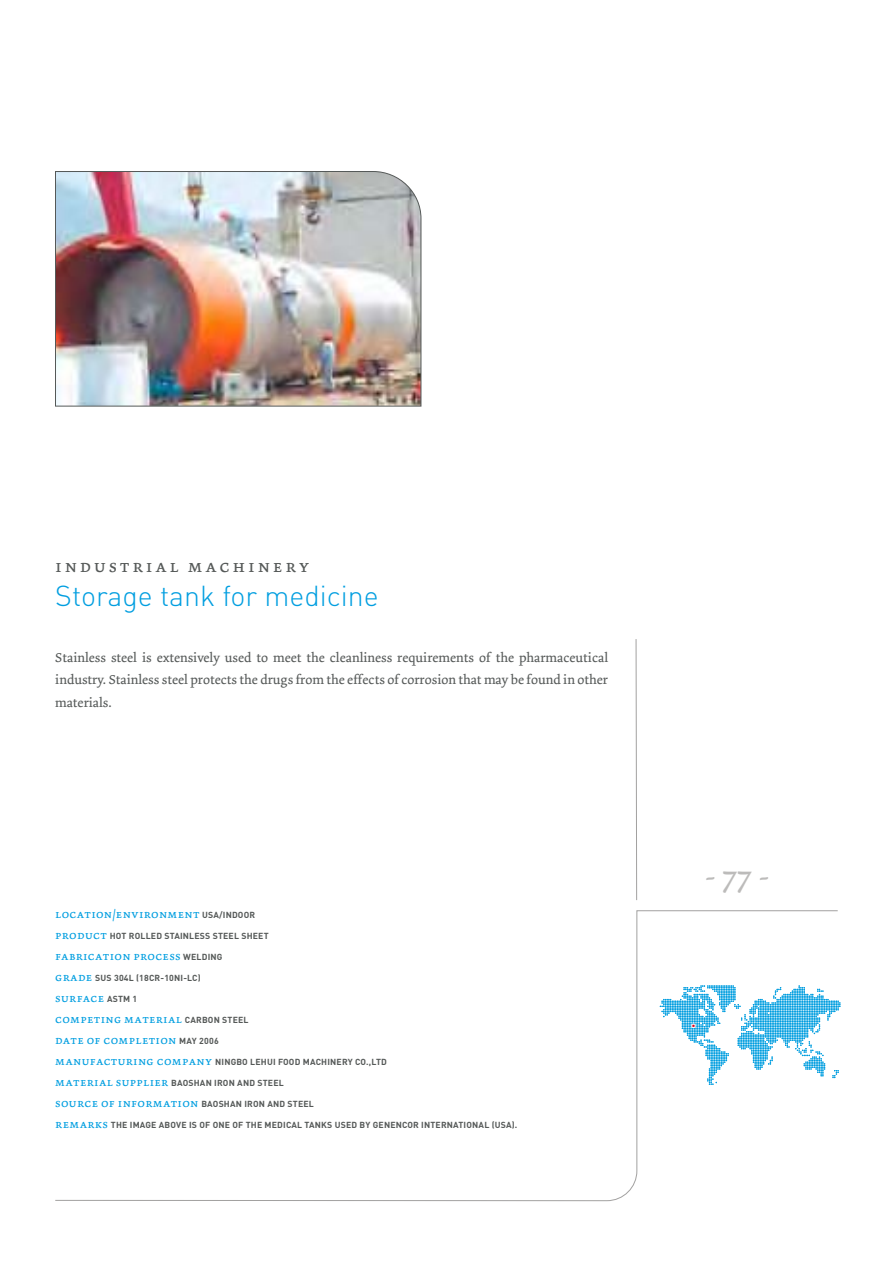
<style>
.page{position:relative;width:893px;height:1263px;background:#fff}
.page>*{position:absolute;margin:0;border:0;box-sizing:border-box;transform-origin:0 0}
.t1{font:33px "Dolly";color:#bcbbba}
.t2{font:300 28.5px "DIN";color:#009ee0}
.t3{font:18px "Dolly Small Caps";letter-spacing:.15em;color:#555958}
.t4{font:13.5px/22.5px "Dolly";color:#555958;text-align:justify}
.t5{font:12px/21px "Dolly Small Caps";letter-spacing:.02em;color:#009ee0}
.t6{font:700 8.7px "DIN";letter-spacing:.02em;color:#555958}
.s1{font-family:"DIN";font-weight:700;font-size:8.7px;color:#555958}
.s2{font-family:"Dolly Small Caps";font-weight:400;font-size:12px;color:#009ee0}
</style>
<div class="page">
<svg style="left:55px;top:910px;width:783px;height:291px"></svg>
<svg style="left:636px;top:639px;width:1px;height:261px"></svg>
<img style="left:55px;top:171px;width:366px;height:236px">
<svg style="left:660px;top:985px;width:180px;height:100px"></svg>
<h3 class="t3" style="left:55px;top:555px;width:256px">industrial machinery</h3>
<h2 class="t2" style="left:55px;top:576px;width:325px">Storage tank for medicine</h2>
<h3 class="t4" style="left:55px;top:646px;width:554px">Stainless steel is extensively used to meet the cleanliness requirements of the pharmaceutical industry. Stainless steel protects the drugs from the effects of corrosion that may be found in other materials.</h3>
<h3 class="t5" style="left:55px;top:903px;width:201px">location/environment <span class="s1">USA/I NDOOR</span></h3>
<p class="t6" style="left:55px;top:929px;width:215px"><span class="s2">product</span> H OT ROLLED STAINLESS STEEL SHEET</p>
<h3 class="t5" style="left:55px;top:945px;width:169px">fabrication process <span class="s1">WELDING </span>grade <span class="s1">SUS</span></h3>
<p class="t6" style="left:114px;top:971px;width:88px">304L (18CR-10NI-LC)</p>
<h3 class="t5" style="left:55px;top:987px;width:195px">surface <span class="s1">AST M 1<br></span>competing material <span class="s1">CARBON STEEL </span>date of completion <span class="s1">MAY 2006</span></h3>
<p class="t6" style="left:55px;top:1055px;width:332px"><span class="s2">manufacturing company</span> N INGBO LEHUI FOOD MACHINERY CO.,LTD</p>
<p class="t6" style="left:55px;top:1076px;width:230px"><span class="s2">material supplier</span> BAOSHAN I RON AND STEEL</p>
<h3 class="t5" style="left:55px;top:1092px;width:260px">source of information <span class="s1">BAOSHAN I RON AND STEEL</span></h3>
<p class="t6" style="left:55px;top:1118px;width:464px"><span class="s2">remarks</span> THE IMAGE ABOVE IS OF ONE OF THE M EDICAL TANKS USED BY GENENCOR I NTERNATIONAL (USA).</p>
<h1 class="t1" style="left:705px;top:856px;width:66px">- 77 -</h1>
</div>
